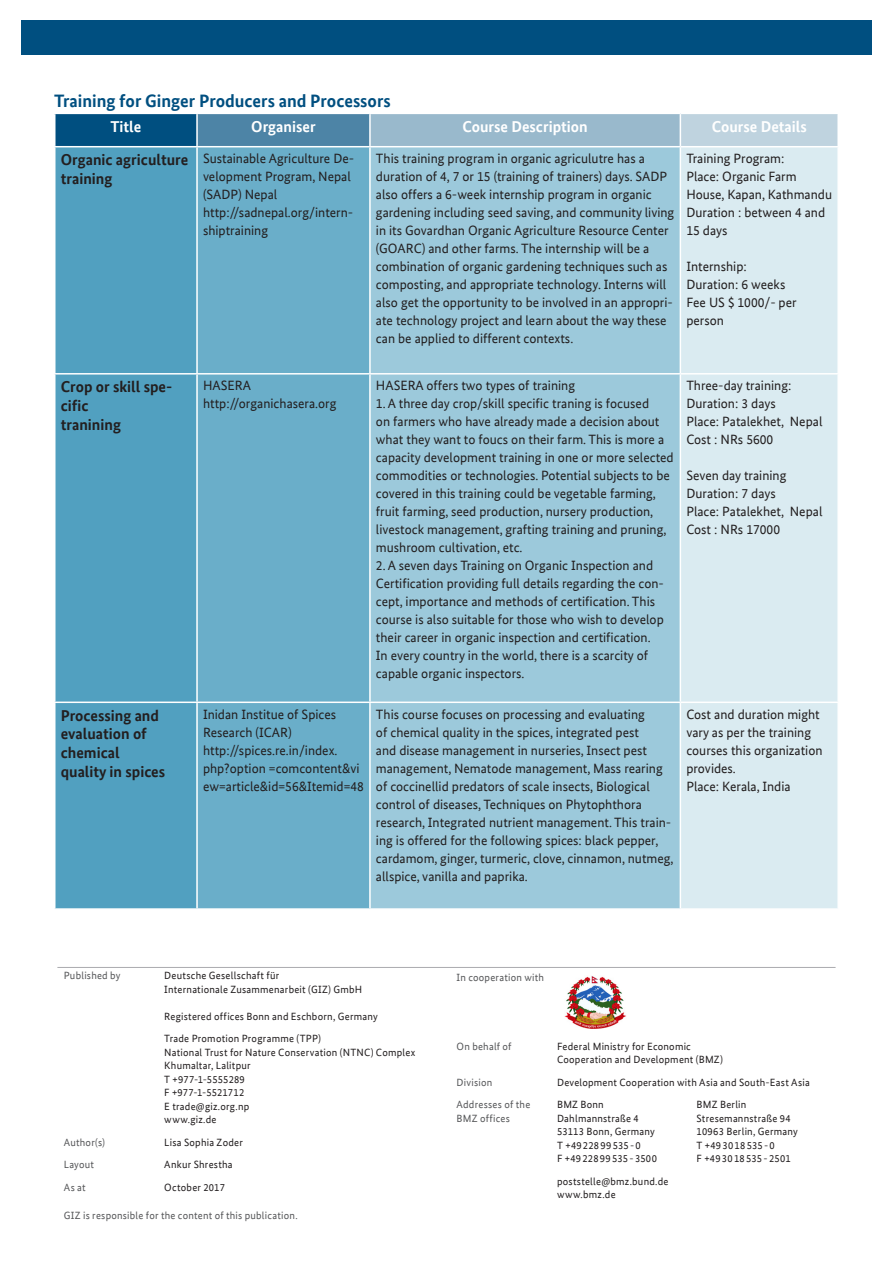
<style>
.page{position:relative;width:893px;height:1263px;background:#fff}
.page>*{position:absolute;margin:0;border:0;box-sizing:border-box;transform-origin:0 0}
.Body_Text{font:700 18px "Bundes Sans Office";color:#004f80}
.Source{font:700 15.75px/18.9px "Bundes Sans Office";color:#231f20}
.Source-2{font:700 15.75px "Bundes Sans Office";color:#fff}
.t1{font:13.5px/18px "Bundes Sans Office";color:#231f20}
.Imprint{font:10.5px/13.5px "Bundes Sans Office";letter-spacing:.02em;color:#231f20}
.Impressum{font:10.5px/13.5px "Bundes Sans Office";letter-spacing:.02em;color:#231f20}
.Imprint-2{font:10.5px "Bundes Sans Office";letter-spacing:.02em;color:#57585a}
.Impressum-2{font:10.5px "Bundes Sans Office";letter-spacing:.02em;color:#57585a}
</style>
<div class="page">
<div style="left:21px;top:20px;width:851px;height:34px;background:#004f80"></div>
<hr style="left:57px;top:967px;width:779px;height:1px;background:#aaabaf">
<img style="left:564px;top:976px;width:62px;height:52px">
<div style="left:55px;top:113px;width:142px;height:34px;background:#004f80"></div>
<div style="left:197px;top:113px;width:173px;height:34px;background:#4d84a6"></div>
<div style="left:370px;top:113px;width:310px;height:34px;background:#99b9cc"></div>
<div style="left:680px;top:113px;width:158px;height:34px;background:#bfd3df"></div>
<div style="left:56px;top:147px;width:140px;height:761px;background:#51a0c0"></div>
<div style="left:198px;top:147px;width:171px;height:761px;background:#6aaec9"></div>
<div style="left:371px;top:147px;width:309px;height:761px;background:#9cc9db"></div>
<div style="left:681px;top:147px;width:156px;height:761px;background:#daebf1"></div>
<hr style="left:54px;top:113px;width:143px;height:1px;background:#fff">
<hr style="left:54px;top:114px;width:2px;height:32px;background:#fff">
<hr style="left:197px;top:113px;width:173px;height:1px;background:#fff">
<hr style="left:196px;top:114px;width:2px;height:32px;background:#fff">
<hr style="left:370px;top:113px;width:310px;height:1px;background:#fff">
<hr style="left:369px;top:114px;width:2px;height:32px;background:#fff">
<hr style="left:680px;top:113px;width:159px;height:1px;background:#fff">
<hr style="left:680px;top:114px;width:1px;height:32px;background:#fff">
<hr style="left:837px;top:114px;width:2px;height:32px;background:#fff">
<hr style="left:54px;top:146px;width:143px;height:1px;background:#fff">
<hr style="left:197px;top:146px;width:173px;height:1px;background:#fff">
<hr style="left:370px;top:146px;width:310px;height:1px;background:#fff">
<hr style="left:680px;top:146px;width:159px;height:1px;background:#fff">
<hr style="left:54px;top:373px;width:143px;height:2px;background:#fff">
<hr style="left:197px;top:373px;width:173px;height:2px;background:#fff">
<hr style="left:370px;top:373px;width:310px;height:2px;background:#fff">
<hr style="left:680px;top:373px;width:159px;height:2px;background:#fff">
<hr style="left:54px;top:701px;width:143px;height:2px;background:#fff">
<hr style="left:197px;top:701px;width:173px;height:2px;background:#fff">
<hr style="left:370px;top:701px;width:310px;height:2px;background:#fff">
<hr style="left:680px;top:701px;width:159px;height:2px;background:#fff">
<p class="Body_Text" style="left:54px;top:90px;width:338px">Training for Ginger Producers and Processors</p>
<p class="Source-2" style="left:110px;top:117px;width:32px">Title</p>
<p class="Source-2" style="left:251px;top:117px;width:66px">Organiser</p>
<p class="Source-2" style="left:462px;top:117px;width:127px">Course Description</p>
<p class="Source-2" style="left:712px;top:117px;width:97px">Course Details</p>
<p class="Source" style="left:61px;top:150px;width:129px;line-height:19.5px">Organic agriculture training</p>
<p class="t1" style="left:203px;top:150px;width:153px">Sustainable Agriculture De&shy;velopment Program, Nepal (SADP) Nepal</p>
<p class="t1" style="left:203px;top:204px;width:152px">http://sadnepal.org/intern&shy;shiptraining</p>
<p class="t1" style="left:376px;top:150px;width:300px">This training program in organic agriculutre has a duration of 4, 7 or 15 (training of trainers) days. SADP also offers a 6-week internship program in organic gardening including seed saving, and community living in its Govardhan Organic Agriculture Resource Center (GOARC) and other farms. The internship will be a combination of organic gardening techniques such as composting, and appropriate technology. Interns will also get the opportunity to be involved in an appropri&shy;ate technology project and learn about the way these can be applied to different contexts.</p>
<p class="t1" style="left:686px;top:150px;width:100px">Training Program:</p>
<p class="t1" style="left:686px;top:168px;width:147px">Place: Organic Farm<br>House, Kapan, Kathmandu</p>
<p class="t1" style="left:686px;top:204px;width:140px">Duration : between 4 and<br>15 days</p>
<p class="t1" style="left:686px;top:258px;width:62px">Internship:</p>
<p class="t1" style="left:686px;top:276px;width:101px">Duration: 6 weeks</p>
<p class="t1" style="left:686px;top:294px;width:112px">Fee US $ 1000/- per person</p>
<p class="Source" style="left:61px;top:377px;width:113px">Crop or skill spe&shy;cific</p>
<p class="Source" style="left:61px;top:415px;width:62px">tranining</p>
<p class="Source" style="left:61px;top:706px;width:100px">Processing and evaluation of chemical</p>
<p class="Source" style="left:61px;top:762px;width:106px">quality in spices</p>
<p class="t1" style="left:203px;top:377px;width:49px">HASERA</p>
<p class="t1" style="left:203px;top:395px;width:135px">http://organichasera.org</p>
<p class="t1" style="left:203px;top:705px;width:135px">Inidan Institue of Spices<br>Research (ICAR)</p>
<p class="t1" style="left:203px;top:741px;width:162px">http://spices.re.in/index. php?option =comcontent&amp;vi ew=article&amp;id=56&amp;Itemid=48</p>
<p class="t1" style="left:376px;top:377px;width:201px">HASERA offers two types of training</p>
<p class="t1" style="left:376px;top:395px;width:299px">1. A three day crop/skill specific traning is focused<br>on farmers who have already made a decision about what they want to foucs on their farm. This is more a capacity development training in one or more selected commodities or technologies. Potential subjects to be covered in this training could be vegetable farming, fruit farming, seed production, nursery production, livestock management, grafting training and pruning, mushroom cultivation, etc.</p>
<p class="t1" style="left:376px;top:557px;width:290px">2. A seven days Training on Organic Inspection and Certification providing full details regarding the con&shy;cept, importance and methods of certification. This course is also suitable for those who wish to develop their career in organic inspection and certification.</p>
<p class="t1" style="left:376px;top:647px;width:274px">In every country in the world, there is a scarcity of capable organic inspectors.</p>
<p class="t1" style="left:686px;top:377px;width:107px">Three-day training:</p>
<p class="t1" style="left:686px;top:395px;width:91px">Duration: 3 days</p>
<p class="t1" style="left:686px;top:413px;width:138px">Place: Patalekhet, Nepal</p>
<p class="t1" style="left:686px;top:431px;width:89px">Cost : NRs 5600</p>
<p class="t1" style="left:686px;top:467px;width:102px">Seven day training</p>
<p class="t1" style="left:686px;top:485px;width:91px">Duration: 7 days</p>
<p class="t1" style="left:686px;top:503px;width:138px">Place: Patalekhet, Nepal</p>
<p class="t1" style="left:686px;top:521px;width:95px">Cost : NRs 17000</p>
<p class="t1" style="left:376px;top:705px;width:299px">This course focuses on processing and evaluating<br>of chemical quality in the spices, integrated pest<br>and disease management in nurseries, Insect pest management, Nematode management, Mass rearing of coccinellid predators of scale insects, Biological control of diseases, Techniques on Phytophthora research, Integrated nutrient management. This train&shy;ing is offered for the following spices: black pepper, cardamom, ginger, turmeric, clove, cinnamon, nutmeg, allspice, vanilla and paprika.</p>
<p class="t1" style="left:686px;top:705px;width:138px">Cost and duration might vary as per the training courses this organization provides.</p>
<p class="t1" style="left:686px;top:777px;width:106px">Place: Kerala, India</p>
<p class="Imprint-2" style="left:64px;top:970px;width:58px">Published by</p>
<p class="Imprint" style="left:164px;top:969px;width:200px">Deutsche Gesellschaft für<br>Internationale Zusammenarbeit (GIZ) GmbH</p>
<p class="Imprint" style="left:164px;top:1009px;width:215px">Registered offices Bonn and Eschborn, Germany</p>
<p class="Imprint" style="left:164px;top:1032px;width:252px">Trade Promotion Programme (TPP)<br>National Trust for Nature Conservation (NTNC) Complex<br>Khumaltar, Lalitpur<br>T +977-1-5555289<br>F +977-1-5521712<br>E trade@giz.org.np<br>www.giz.de</p>
<p class="Imprint-2" style="left:64px;top:1136px;width:43px">Author(s)</p>
<p class="Imprint" style="left:164px;top:1135px;width:80px">Lisa Sophia Zoder</p>
<p class="Imprint-2" style="left:64px;top:1159px;width:32px">Layout</p>
<p class="Imprint" style="left:164px;top:1158px;width:70px">Ankur Shrestha</p>
<p class="Imprint-2" style="left:64px;top:1181px;width:23px">As at</p>
<p class="Imprint" style="left:164px;top:1180px;width:62px">October 2017</p>
<p class="Imprint-2" style="left:64px;top:1210px;width:235px">GIZ is responsible for the content of this publication.</p>
<p class="Imprint-2" style="left:457px;top:971px;width:89px">In cooperation with</p>
<p class="Imprint-2" style="left:457px;top:1040px;width:57px">On behalf of</p>
<p class="Imprint" style="left:557px;top:1039px;width:167px">Federal Ministry for Economic<br>Cooperation and Development (BMZ)</p>
<p class="Imprint-2" style="left:457px;top:1076px;width:37px">Division</p>
<p class="Imprint" style="left:557px;top:1075px;width:254px">Development Cooperation with Asia and South-East Asia</p>
<p class="Impressum-2" style="left:457px;top:1099px;width:75px">Addresses of the</p>
<p class="Impressum" style="left:557px;top:1098px;width:48px">BMZ Bonn</p>
<p class="Impressum" style="left:697px;top:1098px;width:51px">BMZ Berlin</p>
<p class="Impressum-2" style="left:457px;top:1112px;width:55px">BMZ offices</p>
<p class="Impressum" style="left:557px;top:1111px;width:83px">Dahlmannstraße 4</p>
<p class="Impressum" style="left:697px;top:1111px;width:96px">Stresemannstraße 94</p>
<p class="Impressum" style="left:557px;top:1125px;width:99px">53113 Bonn, Germany</p>
<p class="Impressum" style="left:697px;top:1125px;width:103px">10963 Berlin, Germany</p>
<p class="Impressum" style="left:557px;top:1138px;width:85px">T +4922899535-0</p>
<p class="Impressum" style="left:697px;top:1138px;width:80px">T +493018535-0</p>
<p class="Impressum" style="left:557px;top:1152px;width:101px">F +4922899535-3500</p>
<p class="Impressum" style="left:697px;top:1152px;width:96px">F +493018535-2501</p>
<p class="Impressum" style="left:557px;top:1174px;width:113px">poststelle@bmz.bund.de www.bmz.de</p>
</div>
